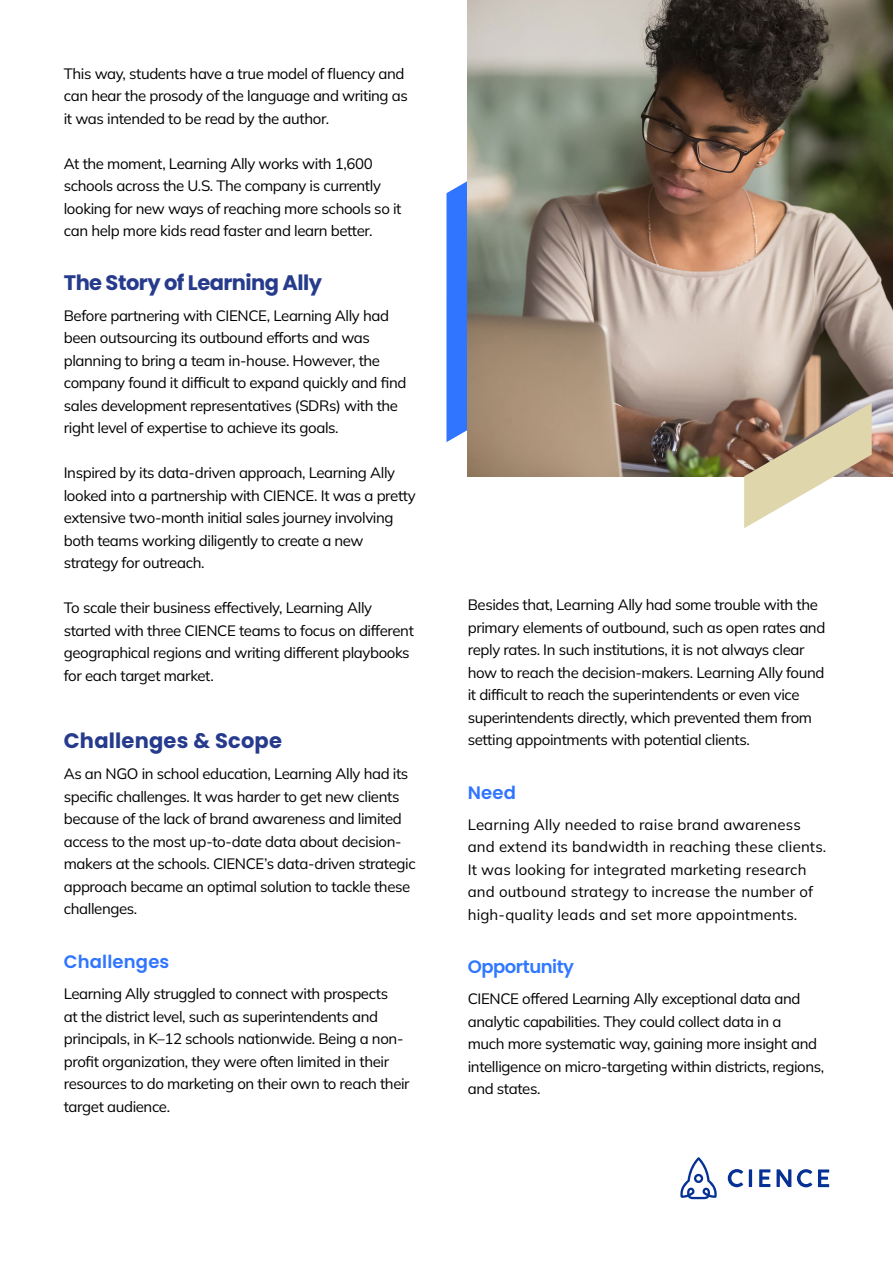
<style>
.page{position:relative;width:893px;height:1263px;background:#fff}
.page>*{position:absolute;margin:0;border:0;box-sizing:border-box;transform-origin:0 0}
.t1{font:700 21px "Poppins";letter-spacing:-.025em;color:#263b8c}
.t2{font:700 21px "Poppins";letter-spacing:.01em;color:#263b8c}
.t3{font:600 18px "Poppins";letter-spacing:.01em;color:#3075ff}
.t4{font:600 18px "Poppins";letter-spacing:-.025em;color:#3078ff}
.t5{font:15px/22.5px "Mulish";letter-spacing:-.025em;color:#000}
.t6{font:15px/22.5px "Mulish";letter-spacing:.01em;color:#000}
</style>
<div class="page">
<svg style="left:446px;top:0;width:22px;height:442px;fill:#3075ff"></svg>
<img style="left:468px;top:0;width:425px;height:476px">
<svg style="left:728px;top:1169px;width:15px;height:18px"></svg>
<hr style="left:749px;top:1169px;width:3px;height:18px;background:#053094">
<svg style="left:759px;top:1169px;width:11px;height:18px"></svg>
<svg style="left:797px;top:1169px;width:15px;height:18px"></svg>
<svg style="left:818px;top:1169px;width:11px;height:18px"></svg>
<svg style="left:776px;top:1169px;width:15px;height:18px"></svg>
<svg style="left:680px;top:1157px;width:37px;height:42px"></svg>
<svg style="left:744px;top:403px;width:128px;height:125px"></svg>
<p class="t5" style="left:64px;top:62px;width:346px">This way, students have a true model of fluency and can hear the prosody of the language and writing as it was intended to be read by the author.</p>
<p class="t5" style="left:64px;top:152px;width:339px">At the moment, Learning Ally works with 1,600 schools across the U.S. The company is currently looking for new ways of reaching more schools so it can help more kids read faster and learn better.</p>
<h1 class="t1" style="left:64px;top:270px;width:260px">The Story of Learning Ally</h1>
<p class="t5" style="left:64px;top:304px;width:344px">Before partnering with CIENCE, Learning Ally had been outsourcing its outbound efforts and was planning to bring a team in-house. However, the company found it difficult to expand quickly and find sales development representatives (SDRs) with the right level of expertise to achieve its goals.</p>
<p class="t5" style="left:64px;top:461px;width:353px">Inspired by its data-driven approach, Learning Ally looked into a partnership with CIENCE. It was a pretty extensive two-month initial sales journey involving both teams working diligently to create a new strategy for outreach.</p>
<p class="t5" style="left:64px;top:596px;width:352px">To scale their business effectively, Learning Ally started with three CIENCE teams to focus on different geographical regions and writing different playbooks for each target market.</p>
<h1 class="t2" style="left:64px;top:729px;width:220px">Challenges &amp; Scope</h1>
<p class="t5" style="left:64px;top:762px;width:354px">As an NGO in school education, Learning Ally had its specific challenges. It was harder to get new clients because of the lack of brand awareness and limited access to the most up-to-date data about decision&shy;makers at the schools. CIENCE’s data-driven strategic approach became an optimal solution to tackle these challenges.</p>
<p class="t3" style="left:64px;top:951px;width:107px">Challenges</p>
<p class="t5" style="left:64px;top:982px;width:347px">Learning Ally struggled to connect with prospects<br>at the district level, such as superintendents and principals, in K–12 schools nationwide. Being a non&shy;profit organization, they were often limited in their resources to do marketing on their own to reach their target audience.</p>
<p class="t5" style="left:468px;top:593px;width:359px">Besides that, Learning Ally had some trouble with the primary elements of outbound, such as open rates and reply rates. In such institutions, it is not always clear how to reach the decision-makers. Learning Ally found it difficult to reach the superintendents or even vice superintendents directly, which prevented them from setting appointments with potential clients.</p>
<p class="t3" style="left:468px;top:782px;width:50px">Need</p>
<p class="t6" style="left:468px;top:813px;width:360px">Learning Ally needed to raise brand awareness and extend its bandwidth in reaching these clients.<br>It was looking for integrated marketing research and outbound strategy to increase the number of high-quality leads and set more appointments.</p>
<p class="t4" style="left:468px;top:957px;width:108px">Opportunity</p>
<p class="t5" style="left:468px;top:987px;width:358px">CIENCE offered Learning Ally exceptional data and analytic capabilities. They could collect data in a<br>much more systematic way, gaining more insight and intelligence on micro-targeting within districts, regions, and states.</p>
</div>
